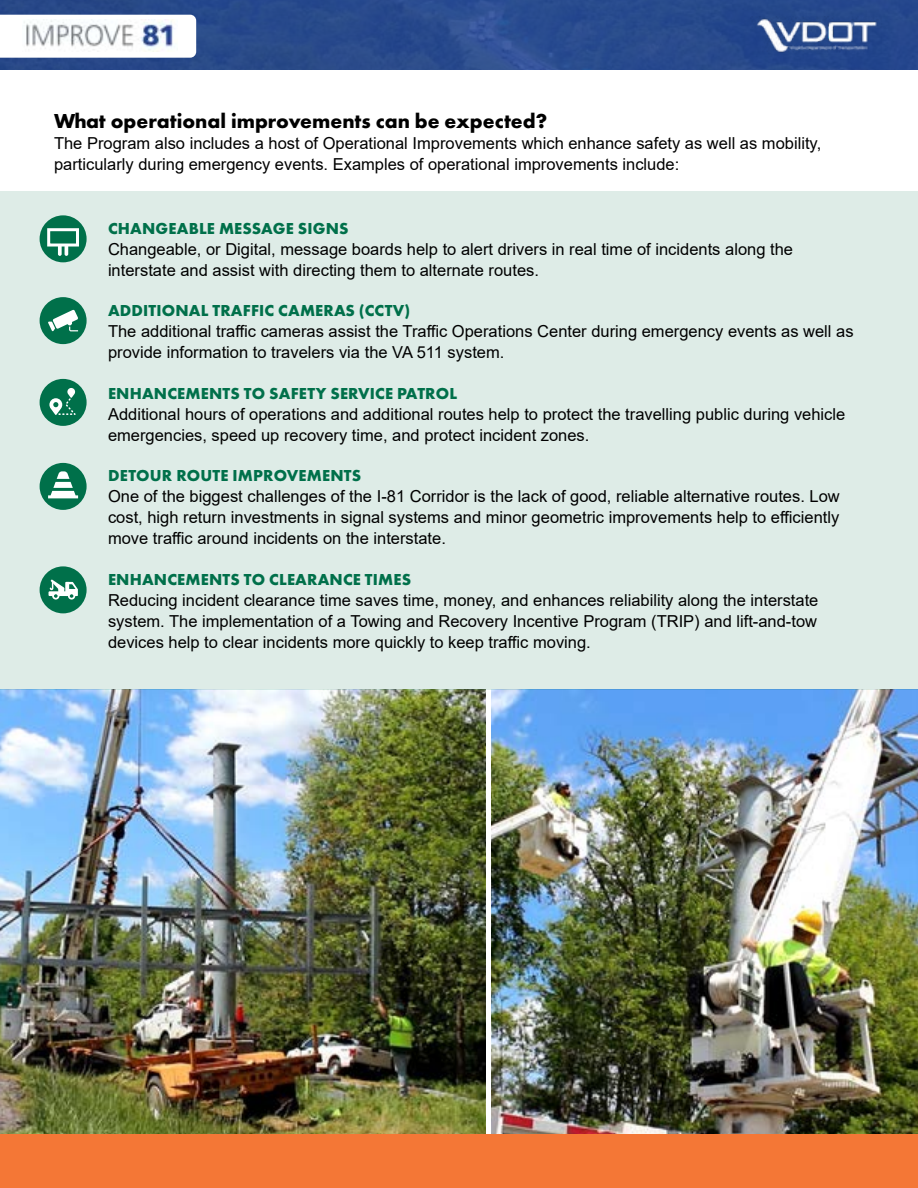
<style>
.page{position:relative;width:918px;height:1188px;background:#fff}
.page>*{position:absolute;margin:0;border:0;box-sizing:border-box;transform-origin:0 0}
.t1{font:700 21px "Futura PT";color:#000}
.t2{font:16.5px/21px "Arial";color:#000}
.t3{font:700 16.5px "Futura PT";letter-spacing:.01em;color:#00704a}
</style>
<div class="page">
<img style="left:0;top:689px;width:486px;height:445px">
<img style="left:491px;top:689px;width:427px;height:445px">
<div style="left:0;top:1134px;width:918px;height:54px;background:#f47736"></div>
<div style="left:0;top:191px;width:918px;height:498px;background:#deece7"></div>
<div style="left:40px;top:297px;width:47px;height:47px;background:#00704a;border-radius:50%"></div>
<svg style="left:48px;top:310px;width:30px;height:21px"></svg>
<div style="left:40px;top:215px;width:47px;height:47px;background:#00704a;border-radius:50%"></div>
<div style="left:47px;top:228px;width:32px;height:19px;border:3px solid #fff"></div>
<svg style="left:58px;top:244px;width:4px;height:12px"></svg>
<svg style="left:65px;top:244px;width:3px;height:12px"></svg>
<div style="left:40px;top:463px;width:47px;height:47px;background:#00704a;border-radius:50%"></div>
<svg style="left:48px;top:471px;width:30px;height:27px"></svg>
<div style="left:40px;top:379px;width:47px;height:47px;background:#00704a;border-radius:50%"></div>
<svg style="left:49px;top:388px;width:27px;height:27px"></svg>
<div style="left:40px;top:566px;width:47px;height:47px;background:#00704a;border-radius:50%"></div>
<svg style="left:49px;top:580px;width:29px;height:20px"></svg>
<div style="left:0;top:0;width:918px;height:70px;background:#284a8c"></div>
<div style="left:0;top:15px;width:196px;height:43px;background:#fff"></div>
<img style="left:22px;top:19px;width:155px;height:33px">
<img style="left:754px;top:16px;width:123px;height:38px">
<p class="t1" style="left:54px;top:107px;width:495px">What operational improvements can be expected?</p>
<p class="t2" style="left:54px;top:132px;width:769px">The Program also includes a host of Operational Improvements which enhance safety as well as mobility, particularly during emergency events. Examples of operational improvements include:</p>
<p class="t3" style="left:108px;top:218px;width:242px">CHANGEABLE MESSAGE SIGNS</p>
<p class="t2" style="left:108px;top:239px;width:687px">Changeable, or Digital, message boards help to alert drivers in real time of incidents along the interstate and assist with directing them to alternate routes.</p>
<p class="t3" style="left:108px;top:300px;width:304px">ADDITIONAL TRAFFIC CAMERAS (CCTV)</p>
<p class="t2" style="left:108px;top:321px;width:747px">The additional traffic cameras assist the Traffic Operations Center during emergency events as well as provide information to travelers via the VA 511 system.</p>
<p class="t3" style="left:108px;top:383px;width:351px">ENHANCEMENTS TO SAFETY SERVICE PATROL</p>
<p class="t2" style="left:108px;top:404px;width:739px">Additional hours of operations and additional routes help to protect the travelling public during vehicle emergencies, speed up recovery time, and protect incident zones.</p>
<p class="t3" style="left:108px;top:465px;width:255px">DETOUR ROUTE IMPROVEMENTS</p>
<p class="t2" style="left:108px;top:486px;width:733px;text-align:justify">One of the biggest challenges of the I-81 Corridor is the lack of good, reliable alternative routes. Low cost, high return investments in signal systems and minor geometric improvements help to efficiently move traffic around incidents on the interstate.</p>
<p class="t3" style="left:108px;top:569px;width:305px">ENHANCEMENTS TO CLEARANCE TIMES</p>
<p class="t2" style="left:108px;top:590px;width:712px;text-align:justify">Reducing incident clearance time saves time, money, and enhances reliability along the interstate system. The implementation of a Towing and Recovery Incentive Program (TRIP) and lift-and-tow devices help to clear incidents more quickly to keep traffic moving.</p>
</div>
